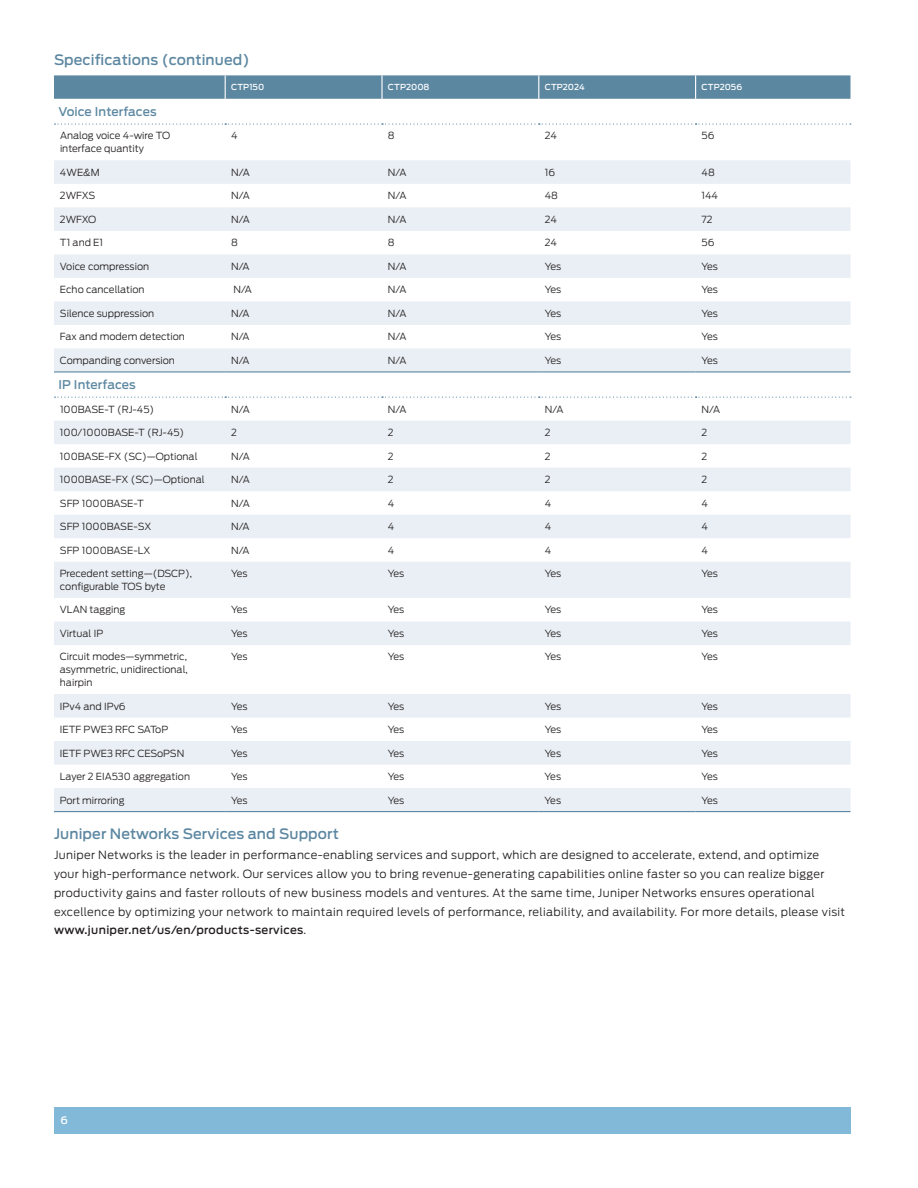
<style>
.page{position:relative;width:918px;height:1188px;background:#fff}
.page>*{position:absolute;margin:0;border:0;box-sizing:border-box;transform-origin:0 0}
.t1{font:500 14.25px "Antenna";letter-spacing:.01em;color:#5c87a1}
.t2{font:500 12px "Antenna";letter-spacing:.005em;color:#5c87a1}
.t3{font:300 11.25px/18.8px "Antenna";letter-spacing:.03em;color:#231f20}
.t4{font:500 10.5px "Antenna";color:#fff}
.t5{font:300 9.75px/12.8px "Antenna";color:#231f20}
.t6{font:500 8.25px "Antenna";color:#fff}
.s1{font-weight:500}
</style>
<div class="page">
<div style="left:54px;top:1107px;width:796px;height:27px;background:#83b9d8"></div>
<svg style="left:54px;top:160px;width:796px;height:651px;fill:#f0f4f7"></svg>
<svg style="left:54px;top:75px;width:796px;height:24px;background:#618aa4"></svg>
<svg style="left:55px;top:124px;width:796px;height:1px"></svg>
<hr style="left:54px;top:371px;width:171px;height:2px;background:#5c87a1">
<hr style="left:225px;top:371px;width:157px;height:2px;background:#5c87a1">
<hr style="left:382px;top:371px;width:157px;height:2px;background:#5c87a1">
<hr style="left:539px;top:371px;width:157px;height:2px;background:#5c87a1">
<hr style="left:696px;top:371px;width:154px;height:2px;background:#5c87a1">
<svg style="left:54px;top:372px;width:797px;height:26px"></svg>
<hr style="left:54px;top:811px;width:171px;height:1px;background:#5c87a1">
<hr style="left:225px;top:811px;width:157px;height:1px;background:#5c87a1">
<hr style="left:382px;top:811px;width:157px;height:1px;background:#5c87a1">
<hr style="left:539px;top:811px;width:157px;height:1px;background:#5c87a1">
<hr style="left:696px;top:811px;width:154px;height:1px;background:#5c87a1">
<h1 class="t1" style="left:54px;top:51px;width:197px">Specifications (continued)</h1>
<p class="t6" style="left:231px;top:82px;width:35px">CTP150</p>
<p class="t6" style="left:388px;top:82px;width:43px">CTP2008</p>
<p class="t6" style="left:545px;top:82px;width:41px">CTP2024</p>
<p class="t6" style="left:702px;top:82px;width:42px">CTP2056</p>
<p class="t2" style="left:58px;top:105px;width:100px">Voice I nterfaces</p>
<p class="t5" style="left:60px;top:130px;width:111px">Analog voice 4-wire TO interface quantity</p>
<p class="t5" style="left:231px;top:130px;width:8px">4</p>
<p class="t5" style="left:388px;top:130px;width:8px">8</p>
<p class="t5" style="left:545px;top:130px;width:14px">24</p>
<p class="t5" style="left:702px;top:130px;width:14px">56</p>
<p class="t5" style="left:60px;top:166px;width:41px">4WE&amp;M</p>
<p class="t5" style="left:231px;top:166px;width:20px">N/A</p>
<p class="t5" style="left:388px;top:166px;width:20px">N/A</p>
<p class="t5" style="left:545px;top:166px;width:12px">16</p>
<p class="t5" style="left:702px;top:166px;width:15px">48</p>
<p class="t5" style="left:60px;top:189px;width:37px">2WFXS</p>
<p class="t5" style="left:231px;top:189px;width:20px">N/A</p>
<p class="t5" style="left:388px;top:189px;width:20px">N/A</p>
<p class="t5" style="left:545px;top:189px;width:15px">48</p>
<p class="t5" style="left:702px;top:189px;width:18px">144</p>
<p class="t5" style="left:60px;top:213px;width:37px">2WFXO</p>
<p class="t5" style="left:231px;top:213px;width:20px">N/A</p>
<p class="t5" style="left:388px;top:213px;width:20px">N/A</p>
<p class="t5" style="left:545px;top:213px;width:14px">24</p>
<p class="t5" style="left:702px;top:213px;width:12px">72</p>
<p class="t5" style="left:60px;top:236px;width:45px">T1 and E1</p>
<p class="t5" style="left:231px;top:236px;width:8px">8</p>
<p class="t5" style="left:388px;top:236px;width:8px">8</p>
<p class="t5" style="left:545px;top:236px;width:14px">24</p>
<p class="t5" style="left:702px;top:236px;width:14px">56</p>
<p class="t5" style="left:60px;top:260px;width:91px">Voice compression</p>
<p class="t5" style="left:231px;top:260px;width:20px">N/A</p>
<p class="t5" style="left:388px;top:260px;width:20px">N/A</p>
<p class="t5" style="left:545px;top:260px;width:18px">Yes</p>
<p class="t5" style="left:702px;top:260px;width:18px">Yes</p>
<p class="t5" style="left:60px;top:283px;width:86px">Echo cancellation</p>
<p class="t5" style="left:233px;top:283px;width:20px">N/A</p>
<p class="t5" style="left:388px;top:283px;width:20px">N/A</p>
<p class="t5" style="left:545px;top:283px;width:18px">Yes</p>
<p class="t5" style="left:702px;top:283px;width:18px">Yes</p>
<p class="t5" style="left:60px;top:307px;width:96px">Silence suppression</p>
<p class="t5" style="left:231px;top:307px;width:20px">N/A</p>
<p class="t5" style="left:388px;top:307px;width:20px">N/A</p>
<p class="t5" style="left:545px;top:307px;width:18px">Yes</p>
<p class="t5" style="left:702px;top:307px;width:18px">Yes</p>
<p class="t5" style="left:60px;top:330px;width:127px">Fax and modem detection</p>
<p class="t5" style="left:231px;top:330px;width:20px">N/A</p>
<p class="t5" style="left:388px;top:330px;width:20px">N/A</p>
<p class="t5" style="left:545px;top:330px;width:18px">Yes</p>
<p class="t5" style="left:702px;top:330px;width:18px">Yes</p>
<p class="t5" style="left:60px;top:354px;width:117px">Companding conversion</p>
<p class="t5" style="left:231px;top:354px;width:20px">N/A</p>
<p class="t5" style="left:388px;top:354px;width:20px">N/A</p>
<p class="t5" style="left:545px;top:354px;width:18px">Yes</p>
<p class="t5" style="left:702px;top:354px;width:18px">Yes</p>
<p class="t2" style="left:58px;top:378px;width:79px">I P I nterfaces</p>
<p class="t5" style="left:60px;top:403px;width:96px">100BASE-T (RJ-45)</p>
<p class="t5" style="left:231px;top:403px;width:20px">N/A</p>
<p class="t5" style="left:388px;top:403px;width:20px">N/A</p>
<p class="t5" style="left:545px;top:403px;width:20px">N/A</p>
<p class="t5" style="left:702px;top:403px;width:20px">N/A</p>
<p class="t5" style="left:60px;top:426px;width:126px">100/1000BASE-T (RJ-45)</p>
<p class="t5" style="left:231px;top:426px;width:7px">2</p>
<p class="t5" style="left:388px;top:426px;width:7px">2</p>
<p class="t5" style="left:545px;top:426px;width:7px">2</p>
<p class="t5" style="left:702px;top:426px;width:7px">2</p>
<p class="t5" style="left:60px;top:450px;width:139px">100BASE-FX (SC)—Optional</p>
<p class="t5" style="left:231px;top:450px;width:20px">N/A</p>
<p class="t5" style="left:388px;top:450px;width:7px">2</p>
<p class="t5" style="left:545px;top:450px;width:7px">2</p>
<p class="t5" style="left:702px;top:450px;width:7px">2</p>
<p class="t5" style="left:60px;top:473px;width:146px">1000BASE-FX (SC)—Optional</p>
<p class="t5" style="left:231px;top:473px;width:20px">N/A</p>
<p class="t5" style="left:388px;top:473px;width:7px">2</p>
<p class="t5" style="left:545px;top:473px;width:7px">2</p>
<p class="t5" style="left:702px;top:473px;width:7px">2</p>
<p class="t5" style="left:60px;top:497px;width:85px">SFP 1000BASE-T</p>
<p class="t5" style="left:231px;top:497px;width:20px">N/A</p>
<p class="t5" style="left:388px;top:497px;width:8px">4</p>
<p class="t5" style="left:545px;top:497px;width:8px">4</p>
<p class="t5" style="left:702px;top:497px;width:8px">4</p>
<p class="t5" style="left:60px;top:520px;width:93px">SFP 1000BASE-SX</p>
<p class="t5" style="left:231px;top:520px;width:20px">N/A</p>
<p class="t5" style="left:388px;top:520px;width:8px">4</p>
<p class="t5" style="left:545px;top:520px;width:8px">4</p>
<p class="t5" style="left:702px;top:520px;width:8px">4</p>
<p class="t5" style="left:60px;top:544px;width:92px">SFP 1000BASE-LX</p>
<p class="t5" style="left:231px;top:544px;width:20px">N/A</p>
<p class="t5" style="left:388px;top:544px;width:8px">4</p>
<p class="t5" style="left:545px;top:544px;width:8px">4</p>
<p class="t5" style="left:702px;top:544px;width:8px">4</p>
<p class="t5" style="left:60px;top:567px;width:134px">Precedent setting—(DSCP), configurable TOS byte</p>
<p class="t5" style="left:231px;top:567px;width:18px">Yes</p>
<p class="t5" style="left:388px;top:567px;width:18px">Yes</p>
<p class="t5" style="left:545px;top:567px;width:18px">Yes</p>
<p class="t5" style="left:702px;top:567px;width:18px">Yes</p>
<p class="t5" style="left:60px;top:604px;width:67px">VLAN tagging</p>
<p class="t5" style="left:231px;top:604px;width:18px">Yes</p>
<p class="t5" style="left:388px;top:604px;width:18px">Yes</p>
<p class="t5" style="left:545px;top:604px;width:18px">Yes</p>
<p class="t5" style="left:702px;top:604px;width:18px">Yes</p>
<p class="t5" style="left:60px;top:627px;width:45px">Virtual IP</p>
<p class="t5" style="left:231px;top:627px;width:18px">Yes</p>
<p class="t5" style="left:388px;top:627px;width:18px">Yes</p>
<p class="t5" style="left:545px;top:627px;width:18px">Yes</p>
<p class="t5" style="left:702px;top:627px;width:18px">Yes</p>
<p class="t5" style="left:60px;top:651px;width:129px;text-align:justify">Circuit modes—symmetric, asymmetric, unidirectional, hairpin</p>
<p class="t5" style="left:231px;top:651px;width:18px">Yes</p>
<p class="t5" style="left:388px;top:651px;width:18px">Yes</p>
<p class="t5" style="left:545px;top:651px;width:18px">Yes</p>
<p class="t5" style="left:702px;top:651px;width:18px">Yes</p>
<p class="t5" style="left:60px;top:700px;width:67px">IPv4 and IPv6</p>
<p class="t5" style="left:231px;top:700px;width:18px">Yes</p>
<p class="t5" style="left:388px;top:700px;width:18px">Yes</p>
<p class="t5" style="left:545px;top:700px;width:18px">Yes</p>
<p class="t5" style="left:702px;top:700px;width:18px">Yes</p>
<p class="t5" style="left:60px;top:723px;width:110px">IETF PWE3 RFC SAToP</p>
<p class="t5" style="left:231px;top:723px;width:18px">Yes</p>
<p class="t5" style="left:388px;top:723px;width:18px">Yes</p>
<p class="t5" style="left:545px;top:723px;width:18px">Yes</p>
<p class="t5" style="left:701px;top:723px;width:18px">Yes</p>
<p class="t5" style="left:60px;top:747px;width:126px">IETF PWE3 RFC CESoPSN</p>
<p class="t5" style="left:231px;top:747px;width:18px">Yes</p>
<p class="t5" style="left:388px;top:747px;width:18px">Yes</p>
<p class="t5" style="left:545px;top:747px;width:18px">Yes</p>
<p class="t5" style="left:701px;top:747px;width:18px">Yes</p>
<p class="t5" style="left:60px;top:770px;width:132px">Layer 2 EIA530 aggregation</p>
<p class="t5" style="left:231px;top:770px;width:18px">Yes</p>
<p class="t5" style="left:388px;top:770px;width:18px">Yes</p>
<p class="t5" style="left:545px;top:770px;width:18px">Yes</p>
<p class="t5" style="left:701px;top:770px;width:18px">Yes</p>
<p class="t5" style="left:60px;top:794px;width:66px">Port mirroring</p>
<p class="t5" style="left:231px;top:794px;width:18px">Yes</p>
<p class="t5" style="left:388px;top:794px;width:18px">Yes</p>
<p class="t5" style="left:545px;top:794px;width:18px">Yes</p>
<p class="t5" style="left:701px;top:794px;width:18px">Yes</p>
<h1 class="t1" style="left:54px;top:825px;width:286px">Juniper Networks Services and Support</h1>
<p class="t3" style="left:54px;top:846px;width:793px">Juniper Networks is the leader in performance-enabling services and support, which are designed to accelerate, extend, and optimize your high-performance network. Our services allow you to bring revenue-generating capabilities online faster so you can realize bigger productivity gains and faster rollouts of new business models and ventures. At the same time, Juniper Networks ensures operational excellence by optimizing your network to maintain required levels of performance, reliability, and availability. For more details, please visit <span class="s1">www.juniper.net/us/en/products-services</span>.</p>
<p class="t4" style="left:61px;top:1114px;width:9px">6</p>
</div>
